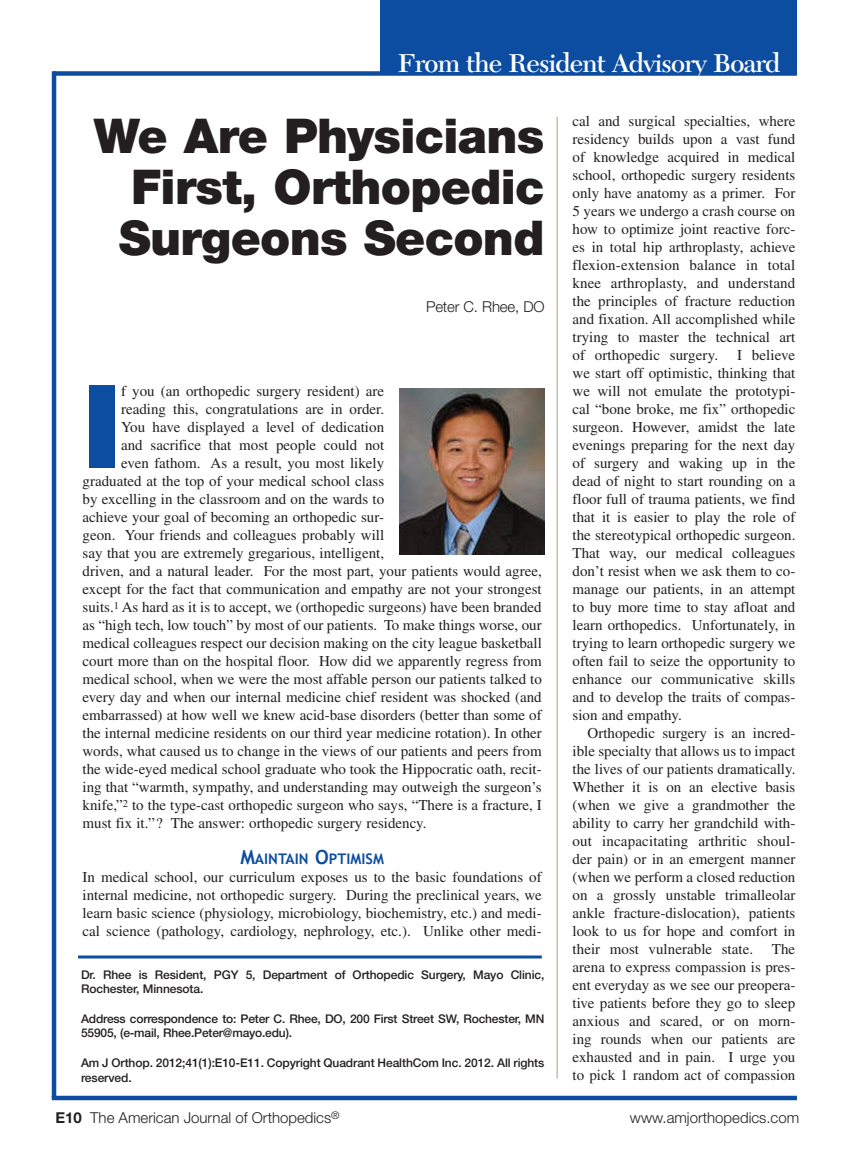
<style>
.page{position:relative;width:851px;height:1161px;background:#fff}
.page>*{position:absolute;margin:0;border:0;box-sizing:border-box;transform-origin:0 0}
.t1{font:900 115.8px "Helvetica Neue LT Std";color:#0d4da1}
.by{font:900 48px/51px "Helvetica Neue LT Std";letter-spacing:-.015em;color:#231f20;text-align:justify}
.t2{font:600 27px "New Caledonia";letter-spacing:-.03em;color:#fff}
.text_2{font:15px/18px "Times";color:#231f20;text-align:justify}
.by-2{font:300 15px "Helvetica Neue LT Std";color:#231f20}
.hd1{font:700 14.7px "Trebuchet MS";color:#0d4da1}
.bio{font:500 12px/14.7px "Helvetica Neue LT Std";letter-spacing:-.01em;color:#231f20}
.s1{font-size:19.5px}
.s2{font-weight:700}
</style>
<div class="page">
<hr style="left:78px;top:956px;width:464px;height:2px;background:#0d4da1">
<hr style="left:52px;top:1096px;width:744px;height:4px;background:#0d4da1">
<hr style="left:52px;top:71px;width:4px;height:1027px;background:#0d4da1">
<div style="left:54px;top:71px;width:742px;height:5px;background:#0d4da1"></div>
<div style="left:380px;top:0;width:416px;height:74px;background:#0d4da1"></div>
<hr style="left:556px;top:117px;width:2px;height:962px;background:#cac0ad">
<img style="left:399px;top:389px;width:145px;height:165px">
<p class="t2" style="left:397px;top:47px;width:384px">From the Resident Advisory Board</p>
<p class="by" style="left:119px;top:110px;width:427px;text-indent:-25px">We Are Physicians First, Orthopedic Surgeons Second</p>
<p class="by-2" style="left:426px;top:297px;width:120px">Peter C. Rhee, DO</p>
<p class="t1" style="left:82px;top:358px;width:40px">I</p>
<p class="text_2" style="left:121px;top:382px;width:264px">f you (an orthopedic surgery resident) are</p>
<p class="text_2" style="left:121px;top:400px;width:264px">reading this, congratulations are in order.</p>
<p class="text_2" style="left:121px;top:418px;width:264px">You have displayed a level of dedication</p>
<p class="text_2" style="left:121px;top:436px;width:264px">and sacrifice that most people could not</p>
<p class="text_2" style="left:121px;top:454px;width:264px">even fathom. As a result, you most likely</p>
<p class="text_2" style="left:82px;top:472px;width:303px">graduated at the top of your medical school class</p>
<p class="text_2" style="left:82px;top:490px;width:303px">by excelling in the classroom and on the wards to</p>
<p class="text_2" style="left:82px;top:508px;width:303px">achieve your goal of becoming an orthopedic sur-</p>
<p class="text_2" style="left:82px;top:526px;width:303px">geon. Your friends and colleagues probably will</p>
<p class="text_2" style="left:82px;top:544px;width:303px">say that you are extremely gregarious, intelligent,</p>
<p class="text_2" style="left:82px;top:562px;width:461px">driven, and a natural leader. For the most part, your patients would agree,</p>
<p class="text_2" style="left:82px;top:580px;width:460px">except for the fact that communication and empathy are not your strongest</p>
<p class="text_2" style="left:82px;top:598px;width:460px">suits.<sup>1</sup> As hard as it is to accept, we (orthopedic surgeons) have been branded</p>
<p class="text_2" style="left:82px;top:616px;width:460px">as “high tech, low touch” by most of our patients. To make things worse, our</p>
<p class="text_2" style="left:82px;top:634px;width:461px">medical colleagues respect our decision making on the city league basketball</p>
<p class="text_2" style="left:82px;top:652px;width:461px">court more than on the hospital floor. How did we apparently regress from</p>
<p class="text_2" style="left:82px;top:670px;width:461px">medical school, when we were the most affable person our patients talked to</p>
<p class="text_2" style="left:82px;top:688px;width:460px">every day and when our internal medicine chief resident was shocked (and</p>
<p class="text_2" style="left:82px;top:706px;width:460px">embarrassed) at how well we knew acid-base disorders (better than some of</p>
<p class="text_2" style="left:82px;top:724px;width:461px">the internal medicine residents on our third year medicine rotation). In other</p>
<p class="text_2" style="left:82px;top:742px;width:460px">words, what caused us to change in the views of our patients and peers from</p>
<p class="text_2" style="left:82px;top:760px;width:461px">the wide-eyed medical school graduate who took the Hippocratic oath, recit-</p>
<p class="text_2" style="left:82px;top:778px;width:460px">ing that “warmth, sympathy, and understanding may outweigh the surgeon’s</p>
<p class="text_2" style="left:82px;top:796px;width:461px">knife,”<sup>2</sup> to the type-cast orthopedic surgeon who says, “There is a fracture, I</p>
<p class="text_2" style="left:82px;top:814px;width:345px">must fix it.’’? The answer: orthopedic surgery residency.</p>
<p class="hd1" style="left:240px;top:850px;width:145px"><span class="s1">M</span>AINTAIN <span class="s1">O</span>PTIMISM</p>
<p class="text_2" style="left:82px;top:868px;width:461px">In medical school, our curriculum exposes us to the basic foundations of internal medicine, not orthopedic surgery. During the preclinical years, we learn basic science (physiology, microbiology, biochemistry, etc.) and medi&shy;cal science (pathology, cardiology, nephrology, etc.). Unlike other medi-</p>
<p class="bio" style="left:81px;top:967px;width:465px">Dr. Rhee is Resident, PGY 5, Department of Orthopedic Surgery, Mayo Clinic,<br>Rochester, Minnesota.</p>
<p class="bio" style="left:81px;top:1011px;width:465px">Address correspondence to: Peter C. Rhee, DO, 200 First Street SW, Rochester, MN<br>55905, (e-mail, Rhee.Peter@mayo.edu).</p>
<p class="bio" style="left:81px;top:1055px;width:465px">Am J Orthop. 2012;41(1):E10-E11. Copyright Quadrant HealthCom Inc. 2012. All rights reserved.</p>
<p class="text_2" style="left:572px;top:112px;width:224px">cal and surgical specialties, where residency builds upon a vast fund of knowledge acquired in medical school, orthopedic surgery residents only have anatomy as a primer. For 5 years we undergo a crash course on how to optimize joint reactive forc&shy;es in total hip arthroplasty, achieve flexion-extension balance in total knee arthroplasty, and understand the principles of fracture reduction and fixation. All accomplished while trying to master the technical art of orthopedic surgery.</p>
<p class="text_2" style="left:572px;top:346px;width:224px;text-indent:165px">I believe we start off optimistic, thinking that we will not emulate the prototypi&shy;cal “bone broke, me fix” orthopedic surgeon. However, amidst the late evenings preparing for the next day of surgery and waking up in the dead of night to start rounding on a floor full of trauma patients, we find that it is easier to play the role of the stereotypical orthopedic surgeon.<br>That way, our medical colleagues don’t resist when we ask them to co&shy;manage our patients, in an attempt to buy more time to stay afloat and learn orthopedics. Unfortunately, in trying to learn orthopedic surgery we often fail to seize the opportunity to enhance our communicative skills and to develop the traits of compas&shy;sion and empathy.</p>
<p class="text_2" style="left:572px;top:724px;width:224px;text-indent:15px">Orthopedic surgery is an incred&shy;ible specialty that allows us to impact the lives of our patients dramatically.<br>Whether it is on an elective basis (when we give a grandmother the ability to carry her grandchild with&shy;out incapacitating arthritic shoul&shy;der pain) or in an emergent manner (when we perform a closed reduction on a grossly unstable trimalleolar ankle fracture-dislocation), patients look to us for hope and comfort in their most vulnerable state. The arena to express compassion is pres&shy;ent everyday as we see our preopera&shy;tive patients before they go to sleep anxious and scared, or on morn&shy;ing rounds when our patients are exhausted and in pain. I urge you to pick 1 random act of compassion</p>
<p class="by-2" style="left:56px;top:1108px;width:286px"><span class="s2">E10</span> The American Journal of Orthopedics<sup>®</sup></p>
<p class="by-2" style="left:630px;top:1108px;width:171px">www.amjorthopedics.com</p>
</div>
